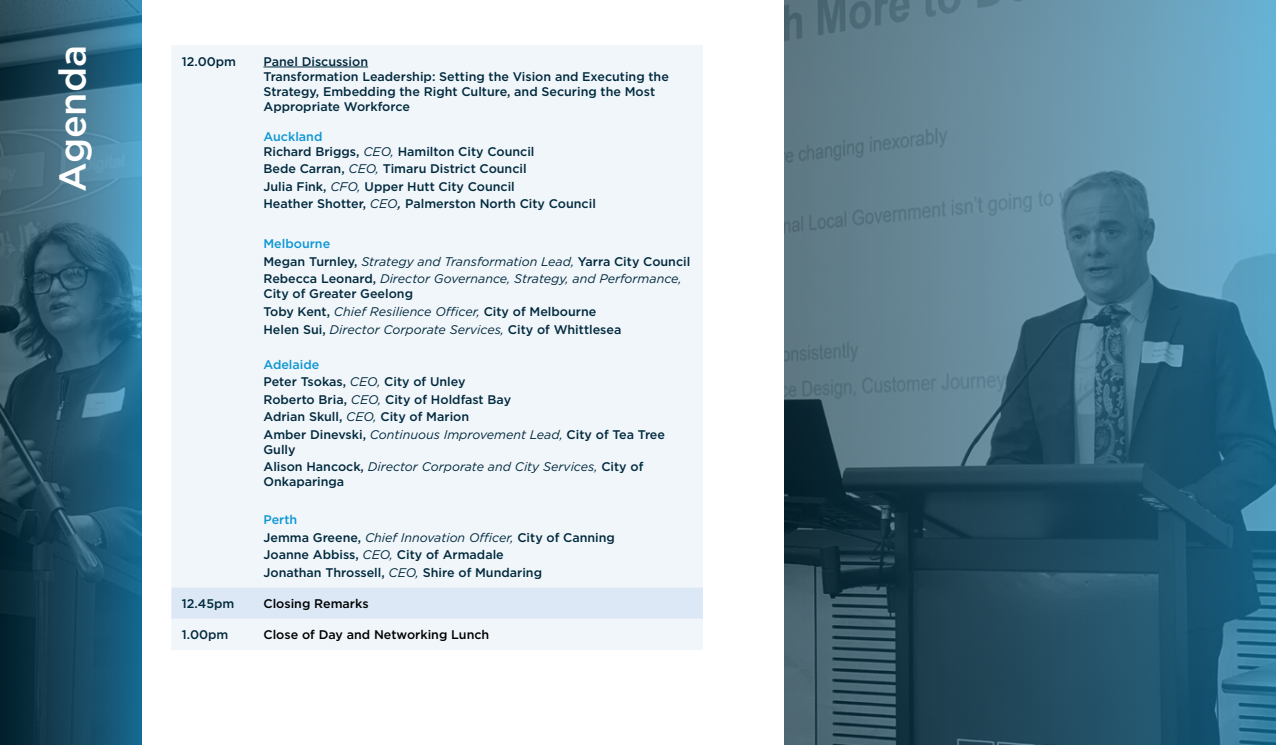
<style>
.page{position:relative;width:1276px;height:745px;background:#fff}
.page>*{position:absolute;margin:0;border:0;box-sizing:border-box;transform-origin:0 0}
.t1{font:500 37.5px "Gotham";color:#fff}
.t2{font:500 12.5px/17.5px "Gotham";color:#00293d}
.t3{font:italic 12.5px/17.5px "Gotham";color:#00293d}
.t4{font:500 12.5px "Gotham";color:#000}
.s1{color:#0d96d4}
.s2{font-weight:400;font-style:italic}
.s3{font-style:italic}
.s4{font-weight:500;font-style:normal;color:#0d96d4}
.s5{font-weight:500;font-style:normal}
</style>
<div class="page">
<svg style="left:0;top:0;width:142px;height:744px;background:#285a72"></svg>
<svg style="left:784px;top:0;width:492px;height:744px;background:#436f83"></svg>
<div style="left:171px;top:45px;width:532px;height:604px;background:#f1f6fb"></div>
<div style="left:171px;top:587px;width:532px;height:31px;background:#dde8f6"></div>
<hr style="left:263px;top:67px;width:105px;height:1px;background:#00293d">
<h1 class="t1" style="left:48px;top:192px;width:148px;rotate:-90deg">Agenda</h1>
<p class="t2" style="left:182px;top:52px;width:56px">12.00pm</p>
<p class="t2" style="left:263px;top:54px;width:407px;line-height:15px">Panel Discussion<br>Transformation Leadership: Setting the Vision and Executing the Strategy, Embedding the Right Culture, and Securing the Most Appropriate Workforce</p>
<p class="t2" style="left:263px;top:129px;width:272px;line-height:15px"><span class="s1">Auckland<br></span>Richard Briggs, <span class="s2">CEO,</span> Hamilton City Council</p>
<p class="t2" style="left:263px;top:160px;width:334px">Bede Carran, <span class="s2">CEO,</span> Timaru District Council<br>Julia Fink, <span class="s2">CFO,</span> Upper Hutt City Council<br>Heather Shotter, <span class="s2">CEO</span><span class="s3">,</span> Palmerston North City Council</p>
<p class="t3" style="left:263px;top:235px;width:428px"><span class="s4">Melbourne<br></span><span class="s5">Megan Turnley,</span> Strategy and Transformation Lead, <span class="s5">Yarra City Council<br>Rebecca Leonard,</span> Director Governance, Strategy, and Performance,</p>
<p class="t2" style="left:263px;top:285px;width:359px">City of Greater Geelong<br>Toby Kent, <span class="s2">Chief Resilience Officer,</span> City of Melbourne<br>Helen Sui, <span class="s2">Director Corporate Services,</span> City of Whittlesea</p>
<p class="t2" style="left:263px;top:355px;width:403px"><span class="s1">Adelaide<br></span>Peter Tsokas, <span class="s2">CEO,</span> City of Unley<br>Roberto Bria, <span class="s2">CEO,</span> City of Holdfast Bay<br>Adrian Skull, <span class="s2">CEO,</span> City of Marion<br>Amber Dinevski, <span class="s2">Continuous Improvement Lead,</span> City of Tea Tree</p>
<p class="t3" style="left:263px;top:440px;width:381px"><span class="s5">Gully<br>Alison Hancock,</span> Director Corporate and City Services, <span class="s5">City of</span></p>
<p class="t2" style="left:263px;top:472px;width:82px">Onkaparinga</p>
<p class="t2" style="left:263px;top:510px;width:353px"><span class="s1">Perth<br></span>Jemma Greene, <span class="s2">Chief Innovation Officer,</span> City of Canning Joanne Abbiss, <span class="s2">CEO,</span> City of Armadale<br>Jonathan Throssell, <span class="s2">CEO,</span> Shire of Mundaring</p>
<p class="t2" style="left:182px;top:594px;width:54px">12.45pm</p>
<p class="t4" style="left:263px;top:595px;width:107px">Closing Remarks</p>
<p class="t2" style="left:182px;top:625px;width:48px">1.00pm</p>
<p class="t4" style="left:263px;top:626px;width:227px">Close of Day and Networking Lunch</p>
</div>
